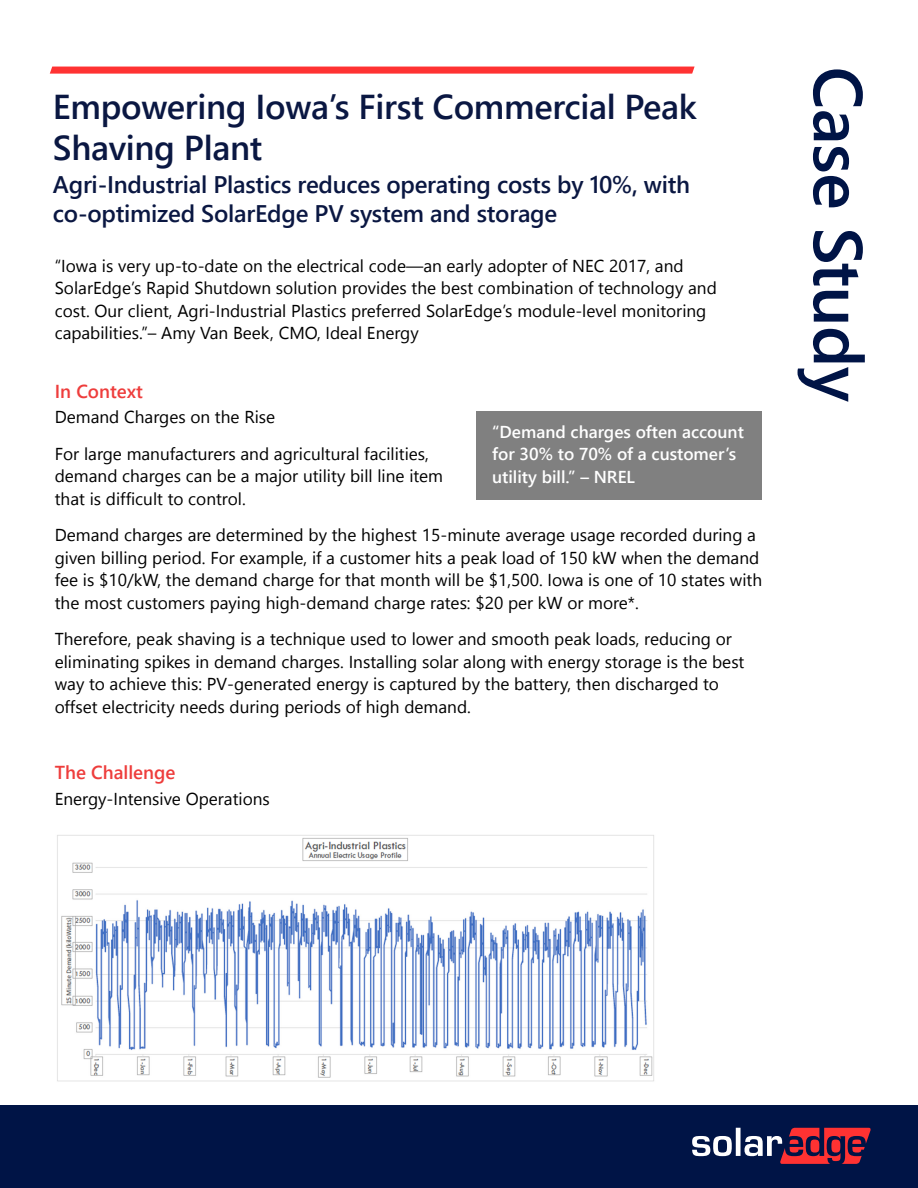
<style>
.page{position:relative;width:918px;height:1188px;background:#fff}
.page>*{position:absolute;margin:0;border:0;box-sizing:border-box;transform-origin:0 0}
._1_case_study{font:600 69px "Segoe UI";letter-spacing:-.01em;color:#001446}
._1_Main_headline{font:600 34.5px/41.4px "Segoe UI";letter-spacing:-.01em;color:#0a1742}
._1_Main_headline-2{font:600 24px/28.8px "Segoe UI";letter-spacing:-.01em;color:#0a1742}
._1_small_header{font:600 18.75px "Segoe UI";color:#ee3d3c}
._1_text_body{font:17.25px/22.5px "Segoe UI";color:#000}
._1_text_body-2{font:600 17.25px/22.5px "Segoe UI";color:#fff}
</style>
<div class="page">
<svg style="left:50px;top:67px;width:645px;height:7px"></svg>
<div style="left:0;top:1106px;width:918px;height:82px;background:#001446"></div>
<svg style="left:692px;top:1128px;width:179px;height:36px"></svg>
<div style="left:476px;top:411px;width:286px;height:89px;background:#808080"></div>
<img style="left:57px;top:835px;width:597px;height:247px">
<p class="_1_Main_headline" style="left:53px;top:85px;width:645px">Empowering Iowa s’ First Commercial Peak<br>Shaving Plant</p>
<p class="_1_Main_headline-2" style="left:53px;top:170px;width:639px">Agri-Industrial Plastics reduces operating costs by 10%, with co-optimized SolarEdge PV system and storage</p>
<p class="_1_text_body" style="left:55px;top:254px;width:664px">“Iowa is very up-to-date on the electrical code—an early adopter of NEC 2017, and SolarEdge s’ Rapid Shutdown solution provides the best combination of technology and cost. Our client, Agri-Industrial Plastics preferred SolarEdge s’ module-level monitoring capabilities.”– Amy Van Beek, CMO, Ideal Energy</p>
<p class="_1_small_header" style="left:55px;top:376px;width:90px">In Context</p>
<p class="_1_text_body" style="left:55px;top:405px;width:222px">Demand Charges on the Rise</p>
<p class="_1_text_body" style="left:55px;top:442px;width:390px">For large manufacturers and agricultural facilities, demand charges can be a major utility bill line item that is difficult to control.</p>
<p class="_1_text_body" style="left:55px;top:523px;width:709px">Demand charges are determined by the highest 15-minute average usage recorded during a given billing period. For example aif, customer hits a peak load of 150 kW when the demand fee is $10/kW, the demand charge for that month will be $1,500. Iowa is one of 10 states with the most customers paying high-demand charge rates: $20 per kW or more .*</p>
<p class="_1_text_body" style="left:55px;top:627px;width:691px">Therefore, peak shaving is a technique used to lower and smooth peak loads, reducing or eliminating spikes in demand charges. Installing solar along with energy storage is the best way to achieve this: PV-generated energy is captured by the battery, then discharged to offset electricity needs during periods of high demand.</p>
<p class="_1_text_body-2" style="left:492px;top:420px;width:253px">“Demand charges often account for 30% to 70% of a customer s’ utility bill.” – NREL</p>
<p class="_1_small_header" style="left:55px;top:758px;width:122px">The Challenge</p>
<p class="_1_text_body" style="left:55px;top:787px;width:217px">Energy-Intensive Operations</p>
<p class="_1_case_study" style="left:894px;top:67px;width:337px;rotate:90deg">Case Study</p>
</div>
